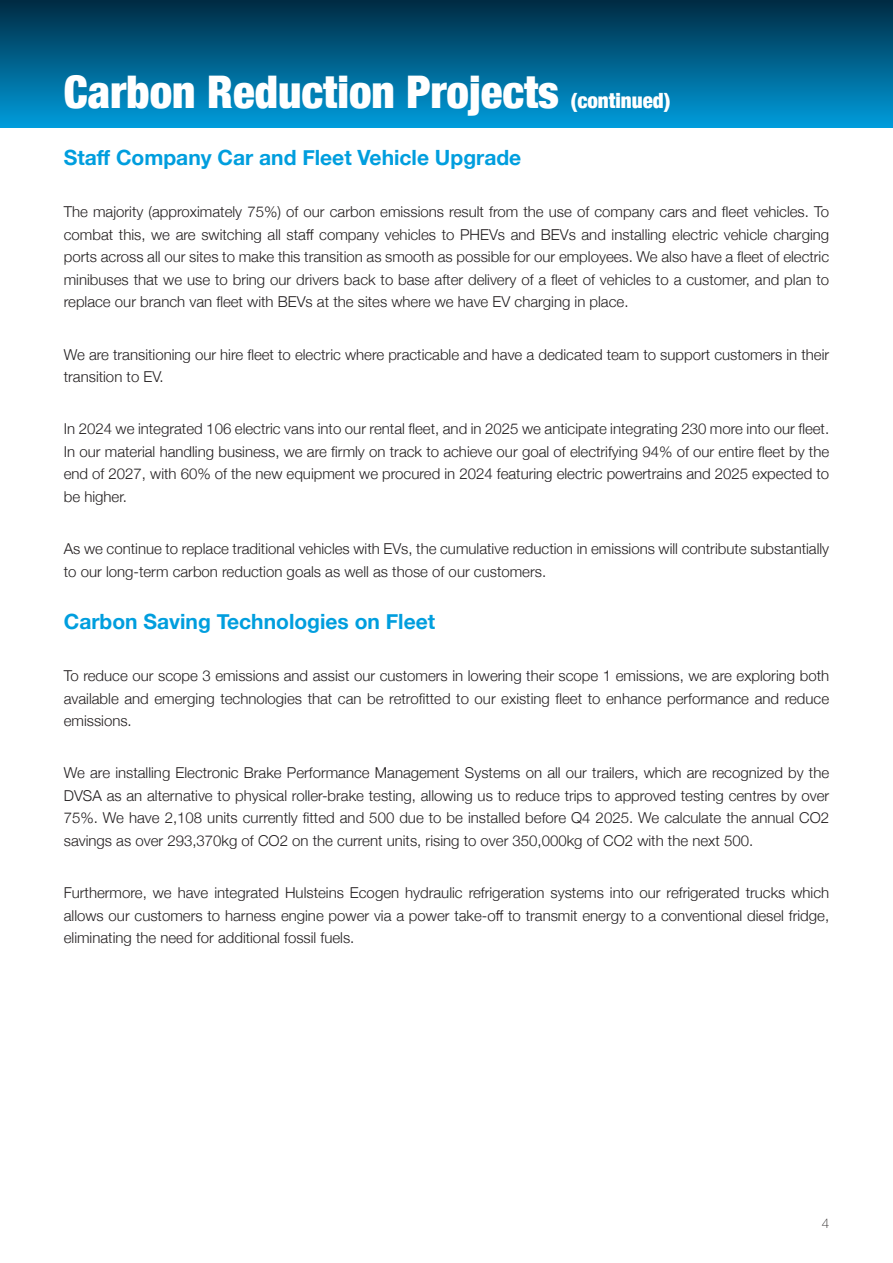
<style>
.page{position:relative;width:893px;height:1263px;background:#fff}
.page>*{position:absolute;margin:0;border:0;box-sizing:border-box;transform-origin:0 0}
.t1{font:900 condensed 45px "Helvetica Neue";color:#fff}
.t2{font:700 21px "Helvetica Neue";color:#009ede}
.t3{font:300 15px/22.5px "Helvetica Neue";color:#231f20;text-align:justify}
.t4{font:100 13.5px "Helvetica Neue";color:#231f20}
.s1{font-size:21px}
</style>
<div class="page">
<div style="left:0;top:0;width:893px;height:128px;background:linear-gradient(to bottom,#002a42,#009cdb)"></div>
<h1 class="t1" style="left:64px;top:54px;width:608px">Carbon Reduction Projects <span class="s1">(continued)</span></h1>
<h2 class="t2" style="left:64px;top:141px;width:459px">Staff Company Car and Fleet Vehicle Upgrade</h2>
<p class="t3" style="left:64px;top:200px;width:767px">The majority (approximately 75%) of our carbon emissions result from the use of company cars and fleet vehicles. To combat this, we are switching all staff company vehicles to PHEVs and BEVs and installing electric vehicle charging ports across all our sites to make this transition as smooth as possible for our employees. We also have a fleet of electric minibuses that we use to bring our drivers back to base after delivery of a fleet of vehicles to a customer, and plan to replace our branch van fleet with BEVs at the sites where we have EV charging in place.</p>
<p class="t3" style="left:64px;top:342px;width:767px">We are transitioning our hire fleet to electric where practicable and have a dedicated team to support customers in their transition to EV.</p>
<p class="t3" style="left:64px;top:417px;width:767px">In 2024 we integrated 106 electric vans into our rental fleet, and in 2025 we anticipate integrating 230 more into our fleet.<br>In our material handling business, we are firmly on track to achieve our goal of electrifying 94% of our entire fleet by the end of 2027, with 60% of the new equipment we procured in 2024 featuring electric powertrains and 2025 expected to be higher.</p>
<p class="t3" style="left:64px;top:536px;width:767px">As we continue to replace traditional vehicles with EVs, the cumulative reduction in emissions will contribute substantially to our long-term carbon reduction goals as well as those of our customers.</p>
<h2 class="t2" style="left:64px;top:605px;width:373px">Carbon Saving Technologies on Fleet</h2>
<p class="t3" style="left:64px;top:663px;width:767px">To reduce our scope 3 emissions and assist our customers in lowering their scope 1 emissions, we are exploring both available and emerging technologies that can be retrofitted to our existing fleet to enhance performance and reduce emissions.</p>
<p class="t3" style="left:64px;top:761px;width:767px">We are installing Electronic Brake Performance Management Systems on all our trailers, which are recognized by the DVSA as an alternative to physical roller-brake testing, allowing us to reduce trips to approved testing centres by over 75%. We have 2,108 units currently fitted and 500 due to be installed before Q4 2025. We calculate the annual CO2 savings as over 293,370kg of CO2 on the current units, rising to over 350,000kg of CO2 with the next 500.</p>
<p class="t3" style="left:64px;top:880px;width:767px">Furthermore, we have integrated Hulsteins Ecogen hydraulic refrigeration systems into our refrigerated trucks which allows our customers to harness engine power via a power take-off to transmit energy to a conventional diesel fridge, eliminating the need for additional fossil fuels.</p>
<p class="t4" style="left:822px;top:1213px;width:9px">4</p>
</div>
